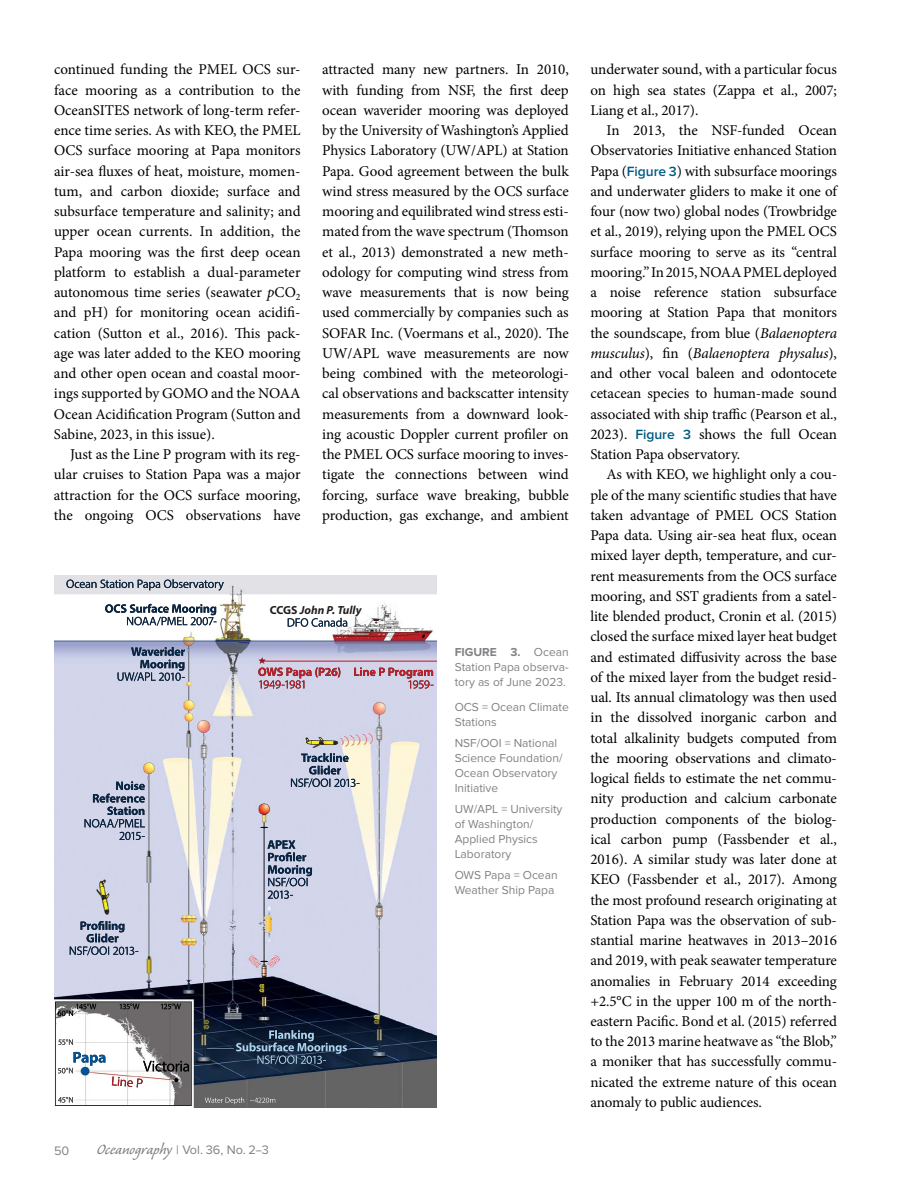
<style>
.page{position:relative;width:918px;height:1188px;background:#fff}
.page>*{position:absolute;margin:0;border:0;box-sizing:border-box;transform-origin:0 0}
.t1{font:15px/20.2px "Minion Pro";letter-spacing:-.005em;color:#000;text-align:justify}
.t2{font:12.75px "Proxima Nova";color:#808285}
.t3{font:12px/15px "Proxima Nova";color:#808285}
.t4{font:italic 700 11.7px "Myriad Pro";color:#231f20}
.s1{font-style:italic}
.s2{font-family:"Proxima Nova";font-weight:600;font-size:13.8px;color:#005c83}
.s3{font-style:normal}
.s4{font-weight:700}
.s5{font-family:"Caliban Std";font-size:18.75px}
</style>
<div class="page">
<img style="left:54px;top:575px;width:382px;height:533px">
<svg style="left:267px;top:840px;width:45px;height:59px"></svg>
<img style="left:267px;top:840px;width:43px;height:36px">
<svg style="left:70px;top:921px;width:68px;height:34px"></svg>
<img style="left:80px;top:921px;width:44px;height:21px">
<svg style="left:291px;top:753px;width:69px;height:34px"></svg>
<img style="left:301px;top:753px;width:48px;height:22px">
<svg style="left:105px;top:604px;width:112px;height:22px"></svg>
<img style="left:127px;top:617px;width:90px;height:9px">
<svg style="left:236px;top:1030px;width:111px;height:34px"></svg>
<img style="left:257px;top:1055px;width:69px;height:9px">
<img style="left:288px;top:618px;width:59px;height:9px">
<svg style="left:118px;top:647px;width:67px;height:34px"></svg>
<img style="left:131px;top:647px;width:54px;height:22px">
<svg style="left:354px;top:667px;width:80px;height:22px"></svg>
<img style="left:354px;top:667px;width:79px;height:12px">
<svg style="left:258px;top:677px;width:82px;height:12px"></svg>
<img style="left:258px;top:668px;width:82px;height:9px">
<svg style="left:85px;top:781px;width:60px;height:59px"></svg>
<img style="left:119px;top:832px;width:26px;height:8px">
<svg style="left:66px;top:579px;width:158px;height:12px"></svg>
<img style="left:66px;top:579px;width:152px;height:9px">
<img style="left:205px;top:1097px;width:70px;height:7px">
<img style="left:58px;top:1097px;width:15px;height:6px">
<img style="left:58px;top:1039px;width:15px;height:6px">
<svg style="left:58px;top:1004px;width:38px;height:12px"></svg>
<img style="left:76px;top:1004px;width:20px;height:5px">
<img style="left:120px;top:1004px;width:20px;height:5px">
<img style="left:161px;top:1004px;width:20px;height:5px">
<svg style="left:58px;top:1052px;width:48px;height:21px"></svg>
<img style="left:74px;top:1052px;width:32px;height:14px">
<svg style="left:112px;top:1061px;width:77px;height:26px"></svg>
<img style="left:112px;top:1077px;width:31px;height:10px">
<p class="t1" style="left:54px;top:59px;width:248px">continued funding the PMEL OCS sur&shy;face mooring as a contribution to the OceanSITES network of long-term refer&shy;ence time series. As with KEO, the PMEL OCS surface mooring at Papa monitors air-sea fluxes of heat, moisture, momen&shy;tum, and carbon dioxide; surface and subsurface temperature and salinity; and upper ocean currents. In addition, the Papa mooring was the first deep ocean platform to establish a dual-parameter autonomous time series (seawater <span class="s1">p</span>CO<sub>2 </sub>and pH) for monitoring ocean acidifi&shy;cation (Sutton et al., 2016). This pack&shy;age was later added to the KEO mooring and other open ocean and coastal moor&shy;ings supported by GOMO and the NOAA Ocean Acidification Program (Sutton and Sabine, 2023, in this issue).</p>
<p class="t1" style="left:54px;top:444px;width:248px;text-indent:16px">Just as the Line P program with its reg&shy;ular cruises to Station Papa was a major attraction for the OCS surface mooring, the ongoing OCS observations have</p>
<p class="t1" style="left:322px;top:59px;width:248px">attracted many new partners. In 2010, with funding from NSF, the first deep ocean waverider mooring was deployed by the University of Washington’s Applied Physics Laboratory (UW/APL) at Station Papa. Good agreement between the bulk wind stress measured by the OCS surface mooring and equilibrated wind stress esti&shy;mated from the wave spectrum (Thomson et al., 2013) demonstrated a new meth&shy;odology for computing wind stress from wave measurements that is now being used commercially by companies such as SOFAR Inc. (Voermans et al., 2020). The UW/APL wave measurements are now being combined with the meteorologi&shy;cal observations and backscatter intensity measurements from a downward look&shy;ing acoustic Doppler current profiler on the PMEL OCS surface mooring to inves&shy;tigate the connections between wind forcing, surface wave breaking, bubble production, gas exchange, and ambient</p>
<p class="t1" style="left:590px;top:59px;width:248px">underwater sound, with a particular focus on high sea states (Zappa et al., 2007; Liang et al., 2017).</p>
<p class="t1" style="left:590px;top:120px;width:248px;text-indent:16px">In 2013, the NSF-funded Ocean Observatories Initiative enhanced Station Papa (<span class="s2">Figure 3</span>) with subsurface moorings and underwater gliders to make it one of four (now two) global nodes (Trowbridge et al., 2019), relying upon the PMEL OCS surface mooring to serve as its “central mooring.” In 2015, NOAA PMEL deployed a noise reference station subsurface mooring at Station Papa that monitors the soundscape, from blue (<span class="s1">Balaenoptera musculus</span>), fin (<span class="s1">Balaenoptera physalus</span>), and other vocal baleen and odontocete cetacean species to human-made sound associated with ship traffic (Pearson et al., 2023). <span class="s2">Figure 3</span> shows the full Ocean Station Papa observatory.</p>
<p class="t1" style="left:590px;top:464px;width:248px;text-indent:16px">As with KEO, we highlight only a cou&shy;ple of the many scientific studies that have taken advantage of PMEL OCS Station Papa data. Using air-sea heat flux, ocean mixed layer depth, temperature, and cur&shy;rent measurements from the OCS surface mooring, and SST gradients from a satel&shy;lite blended product, Cronin et al. (2015) closed the surface mixed layer heat budget and estimated diffusivity across the base of the mixed layer from the budget resid&shy;ual. Its annual climatology was then used in the dissolved inorganic carbon and total alkalinity budgets computed from the mooring observations and climato&shy;logical fields to estimate the net commu&shy;nity production and calcium carbonate production components of the biolog&shy;ical carbon pump (Fassbender et al., 2016). A similar study was later done at KEO (Fassbender et al., 2017). Among the most profound research originating at Station Papa was the observation of sub&shy;stantial marine heatwaves in 2013–2016 and 2019, with peak seawater temperature anomalies in February 2014 exceeding +2.5°C in the upper 100 m of the north&shy;eastern Pacific. Bond et al. (2015) referred to the 2013 marine heatwave as “the Blob,” a moniker that has successfully commu&shy;nicated the extreme nature of this ocean anomaly to public audiences.</p>
<p class="t4" style="left:270px;top:602px;width:93px"><span class="s3">CCGS</span> John P. Tully</p>
<p class="t3" style="left:455px;top:645px;width:116px;text-align:justify"><span class="s4">FIGURE 3.</span> Ocean Station Papa observa&shy;tory as of June 2023.</p>
<p class="t3" style="left:455px;top:700px;width:116px">OCS = Ocean Climate<br>Stations</p>
<p class="t3" style="left:455px;top:736px;width:109px">NSF/OOI = National<br>Science Foundation/<br>Ocean Observatory<br>Initiative</p>
<p class="t3" style="left:455px;top:802px;width:109px">UW/APL = University of Washington/<br>Applied Physics<br>Laboratory</p>
<p class="t3" style="left:455px;top:868px;width:104px">OWS Papa = Ocean<br>Weather Ship Papa</p>
<p class="t2" style="left:54px;top:1143px;width:17px">50</p>
<p class="t2" style="left:97px;top:1143px;width:174px"><span class="s5">Oceanography</span> | Vol. 36, No. 2–3</p>
</div>
